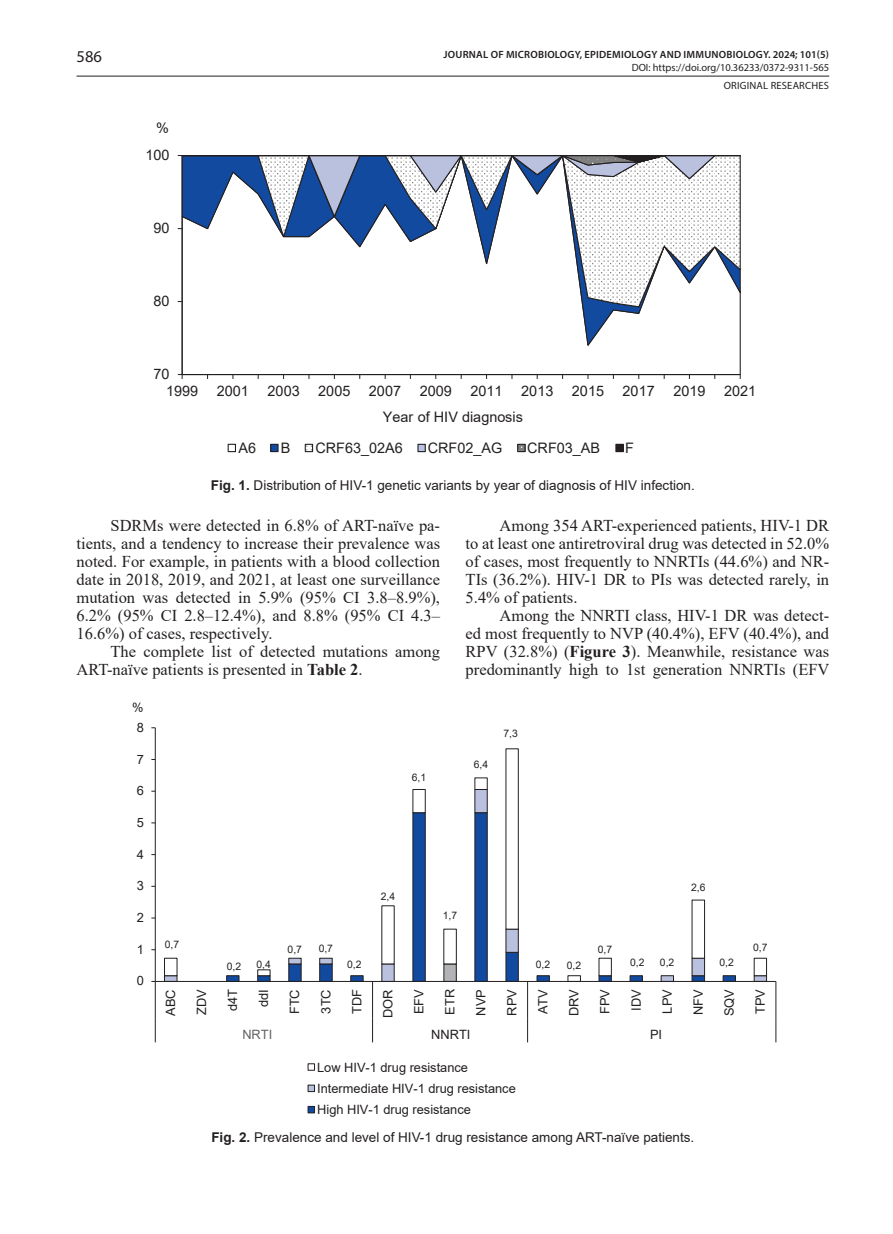
<style>
.page{position:relative;width:893px;height:1234px;background:#fff}
.page>*{position:absolute;margin:0;border:0;box-sizing:border-box;transform-origin:0 0}
.Основной_текст{font:16.5px/18px "Times New Roman";color:#231f20;text-align:justify}
.t1{font:16.5px "Myriad Pro";color:#231f20}
.t2{font:14.4px "Arial";color:#231f20}
.Подрисуночная{font:13.5px "Arial";color:#231f20}
.t3{font:12.9px/21.3px "Arial";color:#231f20}
.t4{font:12.9px "Arial";color:#636366}
.t5{font:600 10.5px "Myriad Pro";letter-spacing:.02em;color:#231f20}
.t6{font:10.5px/17.7px "Myriad Pro";color:#231f20;text-align:right}
.t7{font:10.35px "Arial";color:#231f20}
.s1{font-weight:700}
</style>
<div class="page">
<hr style="left:77px;top:76px;width:752px;height:1px;background:#231f20">
<svg style="left:164px;top:748px;width:603px;height:232px"></svg>
<hr style="left:155px;top:727px;width:1px;height:254px;background:#231f20">
<hr style="left:155px;top:980px;width:621px;height:1px;background:#231f20">
<hr style="left:155px;top:981px;width:1px;height:37px;background:#231f20">
<hr style="left:372px;top:981px;width:1px;height:37px;background:#231f20">
<hr style="left:527px;top:981px;width:1px;height:37px;background:#231f20">
<hr style="left:776px;top:981px;width:1px;height:37px;background:#231f20">
<svg style="left:155px;top:1018px;width:1px;height:24px"></svg>
<svg style="left:372px;top:1018px;width:1px;height:24px"></svg>
<svg style="left:527px;top:1018px;width:1px;height:24px"></svg>
<svg style="left:776px;top:1018px;width:1px;height:24px"></svg>
<div style="left:308px;top:1063px;width:7px;height:7px;border:1px solid #231f20"></div>
<div style="left:308px;top:1084px;width:7px;height:7px;background:#b9c1de"></div>
<div style="left:308px;top:1084px;width:7px;height:7px;border:1px solid #231f20"></div>
<div style="left:308px;top:1106px;width:7px;height:6px;background:#124a9f"></div>
<div style="left:308px;top:1105px;width:7px;height:7px;border:1px solid #231f20"></div>
<svg style="left:582px;top:308px;width:159px;height:40px"></svg>
<svg style="left:186px;top:219px;width:555px;height:89px"></svg>
<hr style="left:182px;top:155px;width:1px;height:219px;background:#231f20">
<svg style="left:178px;top:155px;width:563px;height:64px"></svg>
<hr style="left:182px;top:374px;width:558px;height:1px;background:#231f20">
<svg style="left:178px;top:374px;width:5px;height:5px"></svg>
<div style="left:228px;top:443px;width:8px;height:9px;border:1px solid #231f20"></div>
<div style="left:271px;top:444px;width:7px;height:7px;background:#124a9f"></div>
<div style="left:270px;top:443px;width:9px;height:9px;border:1px solid #231f20"></div>
<div style="left:305px;top:443px;width:8px;height:9px;border:1px solid #231f20"></div>
<div style="left:418px;top:444px;width:7px;height:7px;background:#b9c1de"></div>
<div style="left:417px;top:443px;width:9px;height:9px;border:1px solid #231f20"></div>
<svg style="left:519px;top:445px;width:5px;height:5px"></svg>
<div style="left:517px;top:443px;width:9px;height:9px;border:1px solid #231f20"></div>
<div style="left:616px;top:444px;width:7px;height:7px;background:#231f20"></div>
<div style="left:615px;top:443px;width:9px;height:9px;border:1px solid #231f20"></div>
<p class="t1" style="left:77px;top:47px;width:27px">586</p>
<p class="t5" style="left:444px;top:48px;width:387px">JOURNAL OF MICROBIOLOGY, EPIDEMIOLOGY AND IMMUNOBIOLOGY. 2024; 101(5)</p>
<p class="t6" style="left:632px;top:59px;width:199px">DOI: https://doi.org/10.36233/0372-9311-565<br>ORIGINAL RESEARCHES</p>
<p class="t2" style="left:156px;top:118px;width:14px">%</p>
<p class="t2" style="left:146px;top:145px;width:26px">100</p>
<p class="t2" style="left:154px;top:218px;width:18px">90</p>
<p class="t2" style="left:154px;top:291px;width:18px">80</p>
<p class="t2" style="left:154px;top:364px;width:18px">70</p>
<p class="t2" style="left:166px;top:381px;width:34px">1999</p>
<p class="t2" style="left:217px;top:381px;width:34px">2001</p>
<p class="t2" style="left:267px;top:381px;width:34px">2003</p>
<p class="t2" style="left:318px;top:381px;width:34px">2005</p>
<p class="t2" style="left:369px;top:381px;width:34px">2007</p>
<p class="t2" style="left:420px;top:381px;width:34px">2009</p>
<p class="t2" style="left:470px;top:381px;width:34px">2011</p>
<p class="t2" style="left:521px;top:381px;width:34px">2013</p>
<p class="t2" style="left:572px;top:381px;width:34px">2015</p>
<p class="t2" style="left:623px;top:381px;width:34px">2017</p>
<p class="t2" style="left:673px;top:381px;width:34px">2019</p>
<p class="t2" style="left:724px;top:381px;width:34px">2021</p>
<p class="t2" style="left:383px;top:407px;width:142px">Year of HIV diagnosis</p>
<p class="t2" style="left:238px;top:437px;width:19px">A6</p>
<p class="t2" style="left:281px;top:437px;width:11px">B</p>
<p class="t2" style="left:315px;top:437px;width:89px">CRF63_02A6</p>
<p class="t2" style="left:428px;top:437px;width:76px">CRF02_AG</p>
<p class="t2" style="left:527px;top:437px;width:74px">CRF03_AB</p>
<p class="t2" style="left:625px;top:437px;width:10px">F</p>
<p class="Подрисуночная" style="left:211px;top:476px;width:485px"><span class="s1">Fig. 1.</span> Distribution of HIV-1 genetic variants by year of diagnosis of HIV infection.</p>
<p class="Основной_текст" style="left:77px;top:515px;width:365px;text-indent:34px">SDRMs were detected in 6.8% of ART-naïve pa&shy;tients, and a tendency to increase their prevalence was noted. For example, in patients with a blood collection date in 2018, 2019, and 2021, at least one surveillance mutation was detected in 5.9% (95% CI 3.8–8.9%), 6.2% (95% CI 2.8–12.4%), and 8.8% (95% CI 4.3– 16.6%) of cases, respectively.</p>
<p class="Основной_текст" style="left:77px;top:641px;width:365px;text-indent:34px">The complete list of detected mutations among<br>ART-naïve patients is presented in <span class="s1">Table 2</span>.</p>
<p class="Основной_текст" style="left:466px;top:515px;width:365px;text-indent:34px">Among 354 ART-experienced patients, HIV-1 DR to at least one antiretroviral drug was detected in 52.0% of cases, most frequently to NNRTIs (44.6%) and NR-TIs (36.2%). HIV-1 DR to PIs was detected rarely, in 5.4% of patients.</p>
<p class="Основной_текст" style="left:466px;top:605px;width:365px;text-indent:34px">Among the NNRTI class, HIV-1 DR was detect&shy;ed most frequently to NVP (40.4%), EFV (40.4%), and RPV (32.8%) (<span class="s1">Figure 3</span>). Meanwhile, resistance was predominantly high to 1st generation NNRTIs (EFV</p>
<p class="t3" style="left:132px;top:697px;width:13px">%</p>
<p class="t3" style="left:137px;top:716px;width:9px">8</p>
<p class="t3" style="left:137px;top:748px;width:9px">7</p>
<p class="t3" style="left:137px;top:779px;width:9px">6</p>
<p class="t3" style="left:137px;top:811px;width:9px">5</p>
<p class="t3" style="left:137px;top:843px;width:9px">4</p>
<p class="t3" style="left:137px;top:874px;width:9px">3</p>
<p class="t3" style="left:137px;top:906px;width:9px">2</p>
<p class="t3" style="left:137px;top:938px;width:9px">1</p>
<p class="t3" style="left:137px;top:969px;width:9px">0</p>
<p class="t7" style="left:165px;top:936px;width:16px">0,7</p>
<p class="t7" style="left:412px;top:769px;width:16px">6,1</p>
<p class="t7" style="left:474px;top:756px;width:16px">6,4</p>
<p class="t7" style="left:504px;top:725px;width:16px">7,3</p>
<p class="t7" style="left:227px;top:958px;width:16px">0,2</p>
<p class="t7" style="left:257px;top:956px;width:16px">0,4</p>
<p class="t7" style="left:288px;top:942px;width:16px">0,7</p>
<p class="t7" style="left:319px;top:941px;width:16px">0,7</p>
<p class="t7" style="left:347px;top:957px;width:16px">0,2</p>
<p class="t7" style="left:381px;top:889px;width:16px">2,4</p>
<p class="t7" style="left:443px;top:908px;width:16px">1,7</p>
<p class="t7" style="left:691px;top:880px;width:16px">2,6</p>
<p class="t7" style="left:536px;top:957px;width:16px">0,2</p>
<p class="t7" style="left:567px;top:958px;width:16px">0,2</p>
<p class="t7" style="left:598px;top:942px;width:16px">0,7</p>
<p class="t7" style="left:630px;top:955px;width:16px">0,2</p>
<p class="t7" style="left:660px;top:955px;width:16px">0,2</p>
<p class="t7" style="left:719px;top:955px;width:16px">0,2</p>
<p class="t7" style="left:753px;top:939px;width:16px">0,7</p>
<p class="t3" style="left:160px;top:1015px;width:28px;rotate:-90deg">ABC</p>
<p class="t3" style="left:191px;top:1014px;width:27px;rotate:-90deg">ZDV</p>
<p class="t3" style="left:222px;top:1011px;width:24px;rotate:-90deg">d4T</p>
<p class="t3" style="left:253px;top:1006px;width:19px;rotate:-90deg">ddI</p>
<p class="t3" style="left:284px;top:1014px;width:27px;rotate:-90deg">FTC</p>
<p class="t3" style="left:315px;top:1013px;width:26px;rotate:-90deg">3TC</p>
<p class="t3" style="left:346px;top:1014px;width:26px;rotate:-90deg">TDF</p>
<p class="t3" style="left:377px;top:1017px;width:30px;rotate:-90deg">DOR</p>
<p class="t3" style="left:408px;top:1014px;width:27px;rotate:-90deg">EFV</p>
<p class="t3" style="left:439px;top:1014px;width:27px;rotate:-90deg">ETR</p>
<p class="t3" style="left:470px;top:1015px;width:28px;rotate:-90deg">NVP</p>
<p class="t3" style="left:501px;top:1015px;width:28px;rotate:-90deg">RPV</p>
<p class="t3" style="left:532px;top:1014px;width:27px;rotate:-90deg">ATV</p>
<p class="t3" style="left:563px;top:1016px;width:29px;rotate:-90deg">DRV</p>
<p class="t3" style="left:594px;top:1014px;width:27px;rotate:-90deg">FPV</p>
<p class="t3" style="left:625px;top:1010px;width:23px;rotate:-90deg">IDV</p>
<p class="t3" style="left:656px;top:1013px;width:26px;rotate:-90deg">LPV</p>
<p class="t3" style="left:687px;top:1014px;width:27px;rotate:-90deg">NFV</p>
<p class="t3" style="left:718px;top:1016px;width:29px;rotate:-90deg">SQV</p>
<p class="t3" style="left:749px;top:1014px;width:27px;rotate:-90deg">TPV</p>
<p class="t4" style="left:242px;top:1024px;width:31px">NRTI</p>
<p class="t3" style="left:431px;top:1023px;width:41px">NNRTI</p>
<p class="t3" style="left:650px;top:1023px;width:14px">PI</p>
<p class="t3" style="left:317px;top:1056px;width:200px">Low HIV-1 drug resistance<br>Intermediate HIV-1 drug resistance<br>High HIV-1 drug resistance</p>
<p class="Подрисуночная" style="left:211px;top:1127px;width:485px"><span class="s1">Fig. 2.</span> Prevalence and level of HIV-1 drug resistance among ART-naïve patients.</p>
</div>
